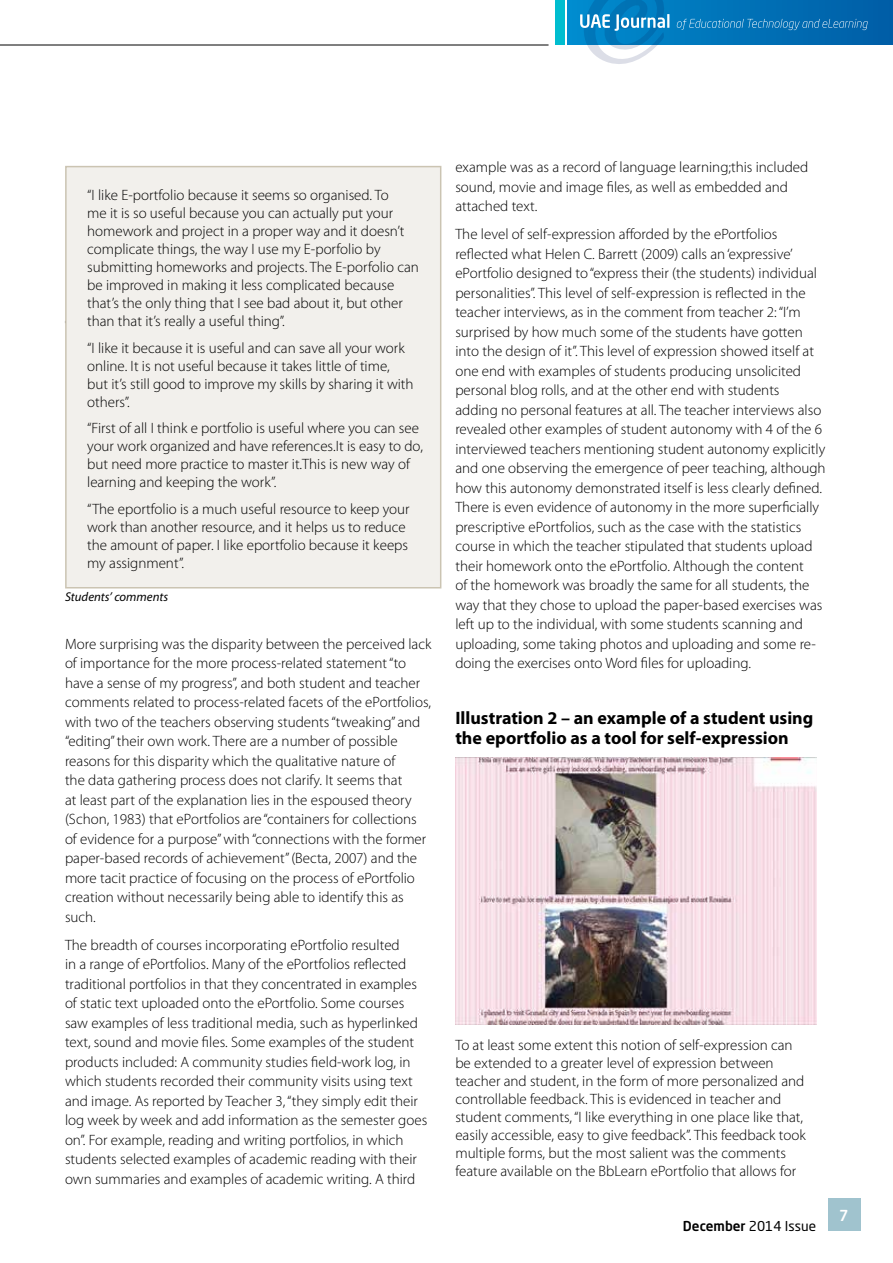
<style>
.page{position:relative;width:893px;height:1263px;background:#fff}
.page>*{position:absolute;margin:0;border:0;box-sizing:border-box;transform-origin:0 0}
.t1{font:700 18px/19.5px "Myriad Pro";color:#000}
.t2{font:300 15px/19.5px "Myriad Pro";color:#000}
.t3{font:500 15px "Neo Sans Std";color:#fff}
.t4{font:13.5px "Neo Sans Std";color:#000}
.t5{font:italic 12.75px "Myriad Pro";color:#000}
.s1{font-weight:500}
</style>
<div class="page">
<div style="left:65px;top:166px;width:376px;height:422px;background:#f2f0ec;border:2px solid #cbc4b2"></div>
<img style="left:455px;top:757px;width:361px;height:267px">
<svg style="left:568px;top:0;width:325px;height:45px;background:#006eb4"></svg>
<div style="left:555px;top:0;width:9px;height:45px;background:#00bdcf"></div>
<svg style="left:580px;top:0;width:89px;height:64px"></svg>
<svg style="left:677px;top:19px;width:191px;height:11px;background:#2080bd"></svg>
<hr style="left:0;top:45px;width:549px;height:1px;background:#000">
<div style="left:827px;top:1198px;width:33px;height:33px;background:#a0c3ce"></div>
<p class="t2" style="left:87px;top:187px;width:333px;line-height:18px">“I like E-portfolio because it seems so organised. To<br>me it is so useful because you can actually put your homework and project in a proper way and it doesn’t complicate things, the way I use my E-porfolio by submitting homeworks and projects. The E-porfolio can be improved in making it less complicated because that’s the only thing that I see bad about it, but other than that it’s really a useful thing”.</p>
<p class="t2" style="left:87px;top:339px;width:328px;line-height:18px">“I like it because it is useful and can save all your work online. It is not useful because it takes little of time, but it’s still good to improve my skills by sharing it with others”.</p>
<p class="t2" style="left:87px;top:420px;width:337px;line-height:18px">“First of all I think e portfolio is useful where you can see your work organized and have references.It is easy to do, but need more practice to master it.This is new way of learning and keeping the work”.</p>
<p class="t2" style="left:87px;top:500px;width:324px;line-height:18px">“The eportfolio is a much useful resource to keep your work than another resource, and it helps us to reduce the amount of paper. I like eportfolio because it keeps my assignment”.</p>
<p class="t1" style="left:65px;top:316px;width:362px">Table 1 Students comments on eportfolio use</p>
<p class="t5" style="left:65px;top:589px;width:105px">Students’ comments</p>
<p class="t2" style="left:65px;top:634px;width:368px">More surprising was the disparity between the perceived lack of importance for the more process-related statement “to have a sense of my progress”, and both student and teacher comments related to process-related facets of the ePortfolios, with two of the teachers observing students “tweaking” and “editing” their own work. There are a number of possible reasons for this disparity which the qualitative nature of<br>the data gathering process does not clarify. It seems that<br>at least part of the explanation lies in the espoused theory (Schon, 1983) that ePortfolios are “containers for collections of evidence for a purpose” with “connections with the former paper-based records of achievement” (Becta, 2007) and the more tacit practice of focusing on the process of ePortfolio creation without necessarily being able to identify this as such.</p>
<p class="t2" style="left:65px;top:935px;width:364px">The breadth of courses incorporating ePortfolio resulted<br>in a range of ePortfolios. Many of the ePortfolios reflected traditional portfolios in that they concentrated in examples of static text uploaded onto the ePortfolio. Some courses saw examples of less traditional media, such as hyperlinked text, sound and movie files. Some examples of the student products included: A community studies field-work log, in which students recorded their community visits using text and image. As reported by Teacher 3, “they simply edit their log week by week and add information as the semester goes on”. For example, reading and writing portfolios, in which students selected examples of academic reading with their own summaries and examples of academic writing. A third</p>
<p class="t2" style="left:455px;top:158px;width:354px">example was as a record of language learning;this included sound, movie and image files, as well as embedded and attached text.</p>
<p class="t2" style="left:455px;top:225px;width:372px">The level of self-expression afforded by the ePortfolios reflected what Helen C. Barrett (2009) calls an ‘expressive’ ePortfolio designed to “express their (the students) individual personalities”. This level of self-expression is reflected in the teacher interviews, as in the comment from teacher 2: “I’m surprised by how much some of the students have gotten into the design of it”. This level of expression showed itself at one end with examples of students producing unsolicited personal blog rolls, and at the other end with students adding no personal features at all. The teacher interviews also revealed other examples of student autonomy with 4 of the 6 interviewed teachers mentioning student autonomy explicitly and one observing the emergence of peer teaching, although how this autonomy demonstrated itself is less clearly defined.<br>There is even evidence of autonomy in the more superficially prescriptive ePortfolios, such as the case with the statistics course in which the teacher stipulated that students upload their homework onto the ePortfolio. Although the content<br>of the homework was broadly the same for all students, the way that they chose to upload the paper-based exercises was left up to the individual, with some students scanning and uploading, some taking photos and uploading and some re&shy;doing the exercises onto Word files for uploading.</p>
<p class="t1" style="left:455px;top:708px;width:359px">Illustration 2 – an example of a student using the eportfolio as a tool for self-expression</p>
<p class="t2" style="left:455px;top:1037px;width:352px;line-height:18px">To at least some extent this notion of self-expression can be extended to a greater level of expression between teacher and student, in the form of more personalized and controllable feedback. This is evidenced in teacher and student comments, “I like everything in one place like that, easily accessible, easy to give feedback”. This feedback took multiple forms, but the most salient was the comments feature available on the BbLearn ePortfolio that allows for</p>
<p class="t4" style="left:683px;top:1218px;width:135px"><span class="s1">December</span> 2014 Issue</p>
<p class="t3" style="left:839px;top:1206px;width:11px">7</p>
</div>
